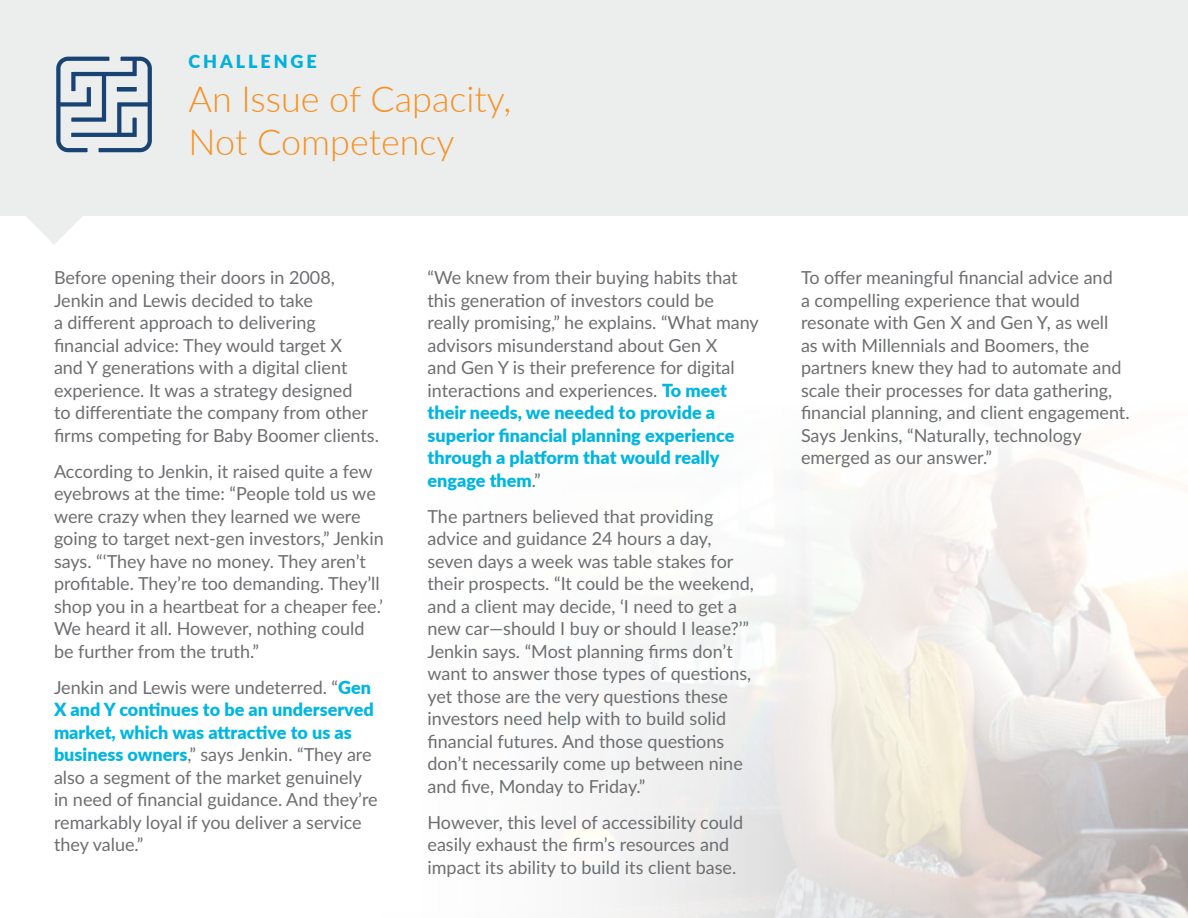
<style>
.page{position:relative;width:1188px;height:918px;background:#fff}
.page>*{position:absolute;margin:0;border:0;box-sizing:border-box;transform-origin:0 0}
.t1{font:300 36px/43.2px "Lato";color:#f69122}
.t2{font:18px/22.5px "Lato";color:#6d6e71}
.t3{font:900 18px "Lato";letter-spacing:.16em;color:#00b0dd}
.s1{font-weight:900;color:#00b6e1}
</style>
<div class="page">
<div style="left:0;top:0;width:1188px;height:216px;background:#eceded"></div>
<svg style="left:26px;top:216px;width:56px;height:28px"></svg>
<img style="left:578px;top:444px;width:610px;height:474px">
<svg style="left:56px;top:56px;width:96px;height:97px"></svg>
<p class="t3" style="left:189px;top:48px;width:130px">CHALLENGE</p>
<h1 class="t1" style="left:189px;top:76px;width:324px">An Issue of Capacity,<br>Not Competency</h1>
<p class="t2" style="left:54px;top:266px;width:326px">Before opening their doors in 2008, Jenkin and Lewis decided to take<br>a different approach to delivering financial advice: They would target X<br>and Y generations with a digital client experience. It was a strategy designed<br>to differentiate the company from other firms competing for Baby Boomer clients.</p>
<p class="t2" style="left:54px;top:459px;width:331px">According to Jenkin, it raised quite a few eyebrows at the time: “People told us we were crazy when they learned we were going to target next-gen investors,” Jenkin says. “‘They have no money. They aren’t profitable. They’re too demanding. They’ll shop you in a heartbeat for a cheaper fee.’ We heard it all. However, nothing could be further from the truth.”</p>
<p class="t2" style="left:54px;top:675px;width:325px">Jenkin and Lewis were undeterred. “<span class="s1">Gen X and Y continues to be an underserved market, which was attractive to us as business owners</span>,” says Jenkin. “They are also a segment of the market genuinely in need of financial guidance. And they’re remarkably loyal if you deliver a service they value.”</p>
<p class="t2" style="left:428px;top:266px;width:333px">“We knew from their buying habits that this generation of investors could be really promising,” he explains. “What many advisors misunderstand about Gen X<br>and Gen Y is their preference for digital interactions and experiences. <span class="s1">To meet their needs, we needed to provide a superior financial planning experience through a platform that would really engage them</span>.”</p>
<p class="t2" style="left:428px;top:504px;width:328px">The partners believed that providing advice and guidance 24 hours a day, seven days a week was table stakes for their prospects. “It could be the weekend, and a client may decide, ‘I need to get a new car—should I buy or should I lease?’” Jenkin says. “Most planning firms don’t want to answer those types of questions, yet those are the very questions these investors need help with to build solid financial futures. And those questions don’t necessarily come up between nine and five, Monday to Friday.”</p>
<p class="t2" style="left:428px;top:810px;width:317px">However, this level of accessibility could easily exhaust the firm’s resources and impact its ability to build its client base.</p>
<p class="t2" style="left:801px;top:266px;width:330px">To offer meaningful financial advice and<br>a compelling experience that would resonate with Gen X and Gen Y, as well as with Millennials and Boomers, the partners knew they had to automate and scale their processes for data gathering, financial planning, and client engagement.<br>Says Jenkins, “Naturally, technology emerged as our answer.”</p>
</div>
